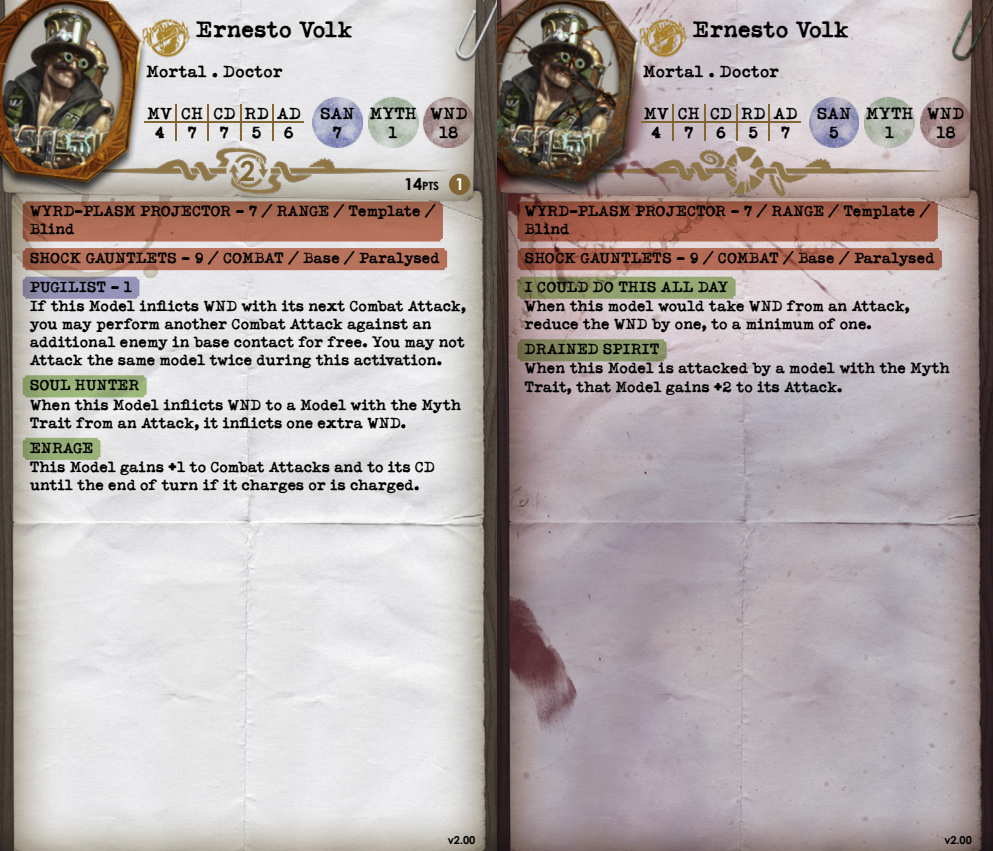
<style>
.page{position:relative;width:993px;height:851px;background:#fff}
.page>*{position:absolute;margin:0;border:0;box-sizing:border-box;transform-origin:0 0}
.t1{font:700 27.5px "Century Gothic Pro";color:#816533}
.t2{font:700 22.5px "Typeka";color:#000}
.t3{font:700 16.5px/19px "Typeka";color:#000;text-align:center}
.t4{font:700 16.5px "Century Gothic Pro";color:#fff}
.t5{font:700 15px/18px "Typeka";letter-spacing:-.01em;color:#000}
.t6{font:700 11.5px "Century Gothic Pro";color:#000}
.t7{font:700 11px "Century Gothic Pro";letter-spacing:-.01em;color:#000}
.s1{font-size:16.5px}
</style>
<div class="page">
<img style="left:496px;top:369px;width:496px;height:481px">
<img style="left:496px;top:0;width:496px;height:369px">
<div style="left:472px;top:0;width:172px;height:196px;background:#000;opacity:.75"></div>
<img style="left:496px;top:0;width:146px;height:187px">
<img style="left:638px;top:16px;width:52px;height:45px">
<img style="left:930px;top:0;width:62px;height:78px">
<img style="left:808px;top:97px;width:50px;height:50px">
<img style="left:864px;top:97px;width:50px;height:50px">
<img style="left:920px;top:97px;width:50px;height:50px">
<hr style="left:671px;top:104px;width:2px;height:36px;background:#816533">
<hr style="left:736px;top:104px;width:1px;height:36px;background:#816533">
<hr style="left:703px;top:104px;width:2px;height:36px;background:#816533">
<hr style="left:768px;top:104px;width:2px;height:36px;background:#816533">
<hr style="left:641px;top:121px;width:159px;height:2px;background:#816533">
<svg style="left:517px;top:201px;width:420px;height:40px;background:#a35d49"></svg>
<svg style="left:517px;top:248px;width:424px;height:22px;background:#ab6450"></svg>
<svg style="left:517px;top:277px;width:218px;height:22px;background:#8e9969"></svg>
<svg style="left:517px;top:339px;width:149px;height:22px;background:#858d63"></svg>
<img style="left:0;top:221px;width:496px;height:629px">
<img style="left:0;top:0;width:496px;height:221px">
<img style="left:44px;top:144px;width:408px;height:54px">
<div style="left:0;top:0;width:148px;height:196px;background:#000;opacity:.75"></div>
<img style="left:0;top:0;width:146px;height:187px">
<img style="left:142px;top:16px;width:52px;height:45px">
<img style="left:416px;top:0;width:80px;height:78px">
<img style="left:312px;top:97px;width:50px;height:50px">
<img style="left:368px;top:97px;width:50px;height:50px">
<img style="left:424px;top:97px;width:49px;height:50px">
<hr style="left:175px;top:104px;width:2px;height:36px;background:#816533">
<hr style="left:240px;top:104px;width:1px;height:36px;background:#816533">
<hr style="left:207px;top:104px;width:2px;height:36px;background:#816533">
<hr style="left:272px;top:104px;width:1px;height:36px;background:#816533">
<hr style="left:144px;top:121px;width:160px;height:2px;background:#816533">
<div style="left:449px;top:174px;width:21px;height:21px;background:#816533;border-radius:50%"></div>
<svg style="left:23px;top:201px;width:420px;height:40px;background:#aa6a53"></svg>
<svg style="left:23px;top:248px;width:424px;height:22px;background:#b47059"></svg>
<svg style="left:23px;top:277px;width:116px;height:22px;background:#918fb1"></svg>
<svg style="left:23px;top:375px;width:124px;height:22px;background:#97af78"></svg>
<div style="left:23px;top:438px;width:77px;height:22px;background:linear-gradient(to right,#8a9f6a,#9eb97f);border-radius:3px"></div>
<h2 class="t2" style="left:196px;top:14px;width:158px">Ernesto Volk</h2>
<p class="t3" style="left:146px;top:61px;width:138px">Mortal . Doctor</p>
<p class="t3" style="left:147px;top:103px;width:27px">MV<br>4</p>
<p class="t3" style="left:277px;top:103px;width:25px">AD<br>6</p>
<p class="t3" style="left:320px;top:103px;width:36px">SAN<br>7</p>
<p class="t3" style="left:369px;top:103px;width:49px">MYTH<br>1</p>
<p class="t3" style="left:430px;top:103px;width:39px">WND<br>18</p>
<p class="t3" style="left:181px;top:103px;width:24px">CH<br>7</p>
<p class="t3" style="left:213px;top:103px;width:23px">CD<br>7</p>
<p class="t3" style="left:244px;top:103px;width:26px">RD<br>5</p>
<h1 class="t1" style="left:240px;top:154px;width:17px">2</h1>
<p class="t6" style="left:404px;top:179px;width:36px"><span class="s1">14</span>pts</p>
<p class="t4" style="left:455px;top:174px;width:11px">1</p>
<p class="t5" style="left:30px;top:201px;width:407px">WYRD-PLASM PROJECTOR - 7 / RANGE / Template /<br>Blind</p>
<p class="t5" style="left:30px;top:243px;width:411px;line-height:28.8px">SHOCK GAUNTLETS - 9 / COMBAT / Base / Paralysed<br>PUGILIST - 1</p>
<p class="t5" style="left:30px;top:296px;width:437px">If this Model inflicts WND with its next Combat Attack, you may perform another Combat Attack against an additional enemy in base contact for free. You may not Attack the same model twice during this activation.</p>
<p class="t5" style="left:30px;top:375px;width:433px;line-height:18.8px">SOUL HUNTER<br>When this Model inflicts WND to a Model with the Myth<br>Trait from an Attack, it inflicts one extra WND.</p>
<p class="t5" style="left:30px;top:437px;width:406px;line-height:18.8px">ENRAGE<br>This Model gains +1 to Combat Attacks and to its CD until the end of turn if it charges or is charged.</p>
<h2 class="t2" style="left:692px;top:14px;width:158px">Ernesto Volk</h2>
<p class="t3" style="left:642px;top:61px;width:138px">Mortal . Doctor</p>
<p class="t3" style="left:741px;top:103px;width:26px">RD<br>5</p>
<p class="t3" style="left:643px;top:103px;width:27px">MV<br>4</p>
<p class="t3" style="left:773px;top:103px;width:25px">AD<br>7</p>
<p class="t3" style="left:816px;top:103px;width:36px">SAN<br>5</p>
<p class="t3" style="left:865px;top:103px;width:49px">MYTH<br>1</p>
<p class="t3" style="left:926px;top:103px;width:39px">WND<br>18</p>
<p class="t3" style="left:677px;top:103px;width:24px">CH<br>7</p>
<p class="t3" style="left:709px;top:103px;width:23px">CD<br>6</p>
<p class="t5" style="left:524px;top:201px;width:407px">WYRD-PLASM PROJECTOR - 7 / RANGE / Template /<br>Blind</p>
<p class="t5" style="left:524px;top:243px;width:411px;line-height:28.8px">SHOCK GAUNTLETS - 9 / COMBAT / Base / Paralysed<br>I COULD DO THIS ALL DAY</p>
<p class="t5" style="left:524px;top:296px;width:387px">When this model would take WND from an Attack, reduce the WND by one, to a minimum of one.</p>
<p class="t5" style="left:524px;top:339px;width:426px;line-height:18.8px">DRAINED SPIRIT<br>When this Model is attacked by a model with the Myth<br>Trait, that Model gains +2 to its Attack.</p>
<p class="t7" style="left:448px;top:833px;width:29px">v2.00</p>
<p class="t7" style="left:944px;top:833px;width:29px">v2.00</p>
</div>
